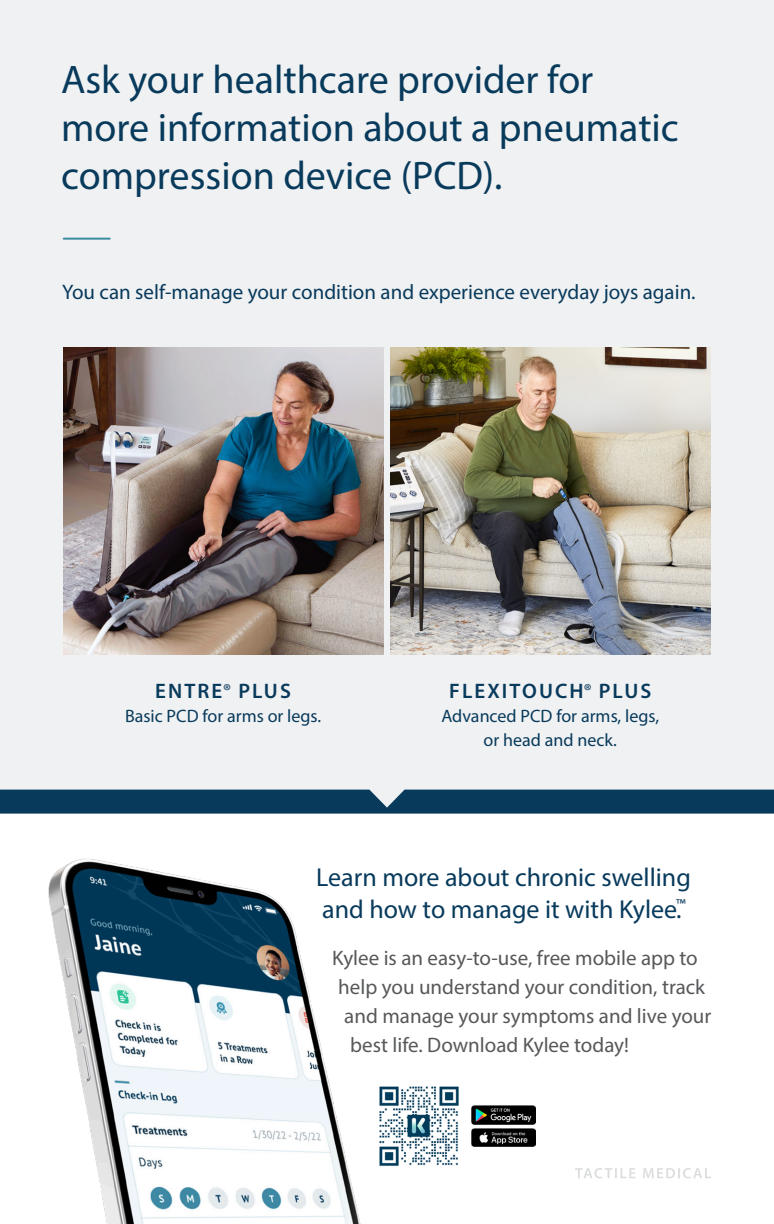
<style>
.page{position:relative;width:774px;height:1224px;background:#fff}
.page>*{position:absolute;margin:0;border:0;box-sizing:border-box;transform-origin:0 0}
.t1{font:40px/48px "Myriad Pro";color:#083a5c}
.t2{font:26px/32px "Myriad Pro";color:#083a5c}
.t3{font:21px "Myriad Pro";color:#57585a}
.t4{font:21px "Myriad Pro";color:#083a5c}
.t5{font:600 21px "Myriad Pro";letter-spacing:.1em;color:#083a5c}
.t6{font:18px/24px "Myriad Pro";color:#083a5c;text-align:center}
.s1{font-weight:400;font-size:19px}
</style>
<div class="page">
<div style="left:0;top:0;width:774px;height:810px;background:#f0f1f2"></div>
<hr style="left:64px;top:238px;width:46px;height:2px;background:#3a8ea0">
<div style="left:0;top:790px;width:774px;height:24px;background:#083a5c"></div>
<img style="left:48px;top:858px;width:313px;height:366px">
<img style="left:472px;top:1105px;width:64px;height:19px">
<img style="left:472px;top:1128px;width:64px;height:19px">
<img style="left:379px;top:1086px;width:80px;height:80px">
<svg style="left:575px;top:1168px;width:136px;height:10px"></svg>
<img style="left:63px;top:347px;width:648px;height:308px">
<div style="left:384px;top:340px;width:6px;height:323px;background:#f0f1f2"></div>
<h1 class="t1" style="left:61px;top:55px;width:619px">Ask your healthcare provider for more information about a pneumatic compression device (PCD).</h1>
<p class="t4" style="left:62px;top:279px;width:635px">You can self-manage your condition and experience everyday joys again.</p>
<p class="t5" style="left:155px;top:678px;width:137px">ENTRE<span class="s1">®</span> PLUS</p>
<p class="t6" style="left:125px;top:704px;width:198px">Basic PCD for arms or legs.</p>
<p class="t5" style="left:449px;top:678px;width:204px">FLEXITOUCH<span class="s1">®</span> PLUS</p>
<p class="t6" style="left:441px;top:704px;width:219px">Advanced PCD for arms, legs, or head and neck.</p>
<p class="t2" style="left:316px;top:861px;width:376px">Learn more about chronic swelling and how to manage it with Kylee.<sup>™</sup></p>
<p class="t3" style="left:332px;top:945px;width:367px">Kylee is an easy-to-use, free mobile app to</p>
<p class="t3" style="left:338px;top:974px;width:368px">help you understand your condition, track</p>
<p class="t3" style="left:344px;top:1003px;width:369px">and manage your symptoms and live your</p>
<p class="t3" style="left:350px;top:1032px;width:280px">best life. Download Kylee today!</p>
</div>
